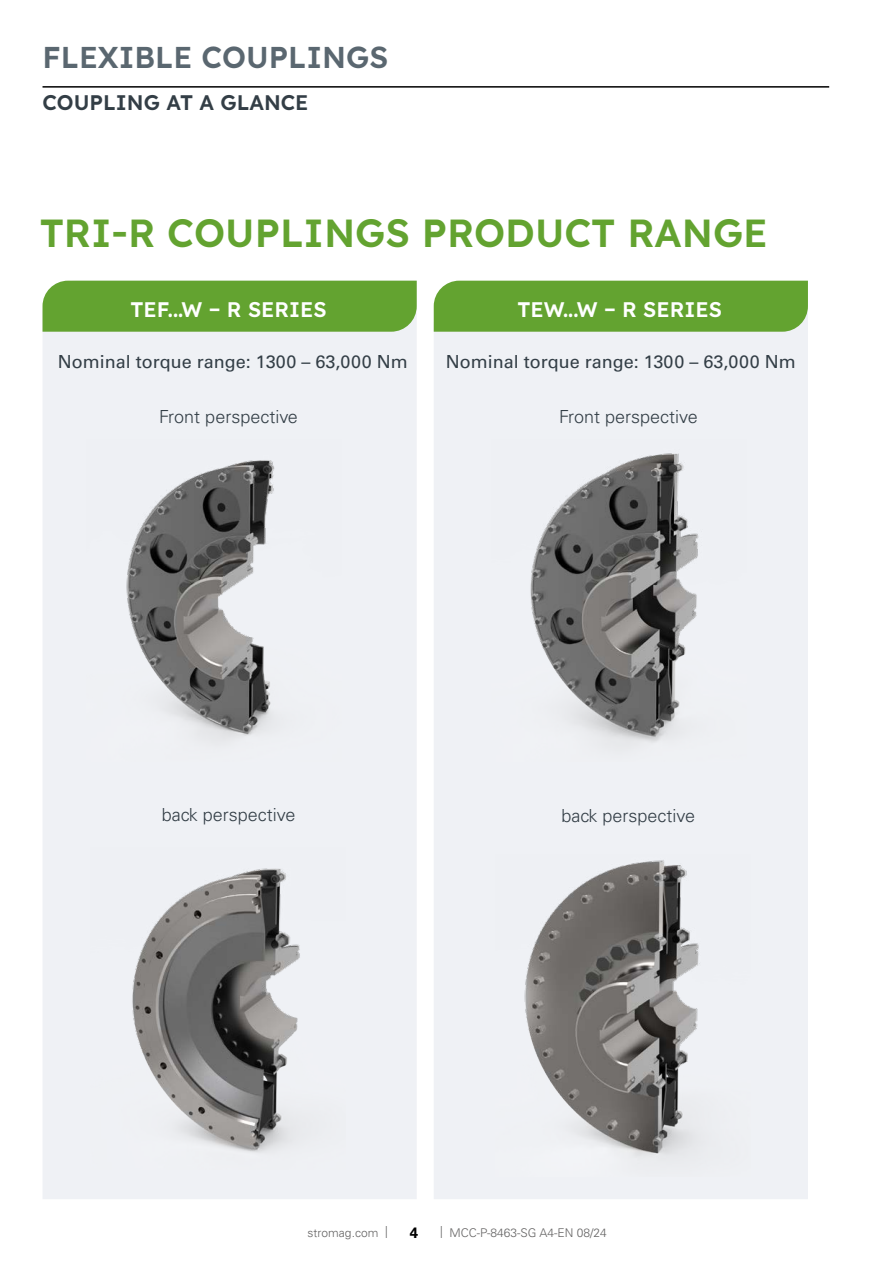
<style>
.page{position:relative;width:893px;height:1263px;background:#fff}
.page>*{position:absolute;margin:0;border:0;box-sizing:border-box;transform-origin:0 0}
.t1{font:600 39px "Lexend";color:#63a330}
.t2{font:600 30px "Lexend";color:#5a6770}
.t3{font:600 21px "Lexend";color:#fff}
.t4{font:600 21px "Lexend";color:#333e46}
.t5{font:18px "Univers LT Std";color:#333e46}
.t6{font:300 18px "Univers LT Std";color:#333e46}
.t7{font:700 15px "Univers LT Std";color:#000}
.t8{font:300 12px "Univers LT Std";color:#646363}
</style>
<div class="page">
<hr style="left:43px;top:86px;width:786px;height:2px;background:#000">
<div style="left:43px;top:332px;width:374px;height:867px;background:#eff1f5"></div>
<img style="left:87px;top:439px;width:254px;height:323px">
<div style="left:434px;top:332px;width:374px;height:867px;background:#eff1f5"></div>
<img style="left:91px;top:847px;width:254px;height:323px">
<img style="left:492px;top:439px;width:254px;height:323px">
<img style="left:495px;top:854px;width:255px;height:322px">
<div style="left:43px;top:281px;width:374px;height:51px;background:#63a330"></div>
<div style="left:434px;top:281px;width:374px;height:51px;background:#63a330"></div>
<h2 class="t2" style="left:43px;top:35px;width:347px">FLEXIBLE COUPLINGS</h2>
<p class="t4" style="left:43px;top:87px;width:268px">COUPLING AT A GLANCE</p>
<p class="t1" style="left:40px;top:203px;width:730px">TRI-R COUPLINGS PRODUCT RANGE</p>
<p class="t3" style="left:130px;top:293px;width:198px">TEF...W – R SERIES</p>
<p class="t3" style="left:518px;top:293px;width:206px">TEW...W – R SERIES</p>
<p class="t5" style="left:58px;top:351px;width:352px">Nominal torque range: 1300 – 63,000 Nm</p>
<p class="t5" style="left:446px;top:350px;width:352px">Nominal torque range: 1300 – 63,000 Nm</p>
<p class="t6" style="left:159px;top:406px;width:140px">Front perspective</p>
<p class="t6" style="left:559px;top:406px;width:140px">Front perspective</p>
<p class="t6" style="left:162px;top:804px;width:135px">back perspective</p>
<p class="t6" style="left:561px;top:804px;width:135px">back perspective</p>
<p class="t8" style="left:308px;top:1225px;width:82px">stromag.com |</p>
<p class="t7" style="left:410px;top:1224px;width:10px">4</p>
<p class="t8" style="left:440px;top:1225px;width:168px">| MCC-P-8463-SG A4-EN 08/24</p>
</div>
